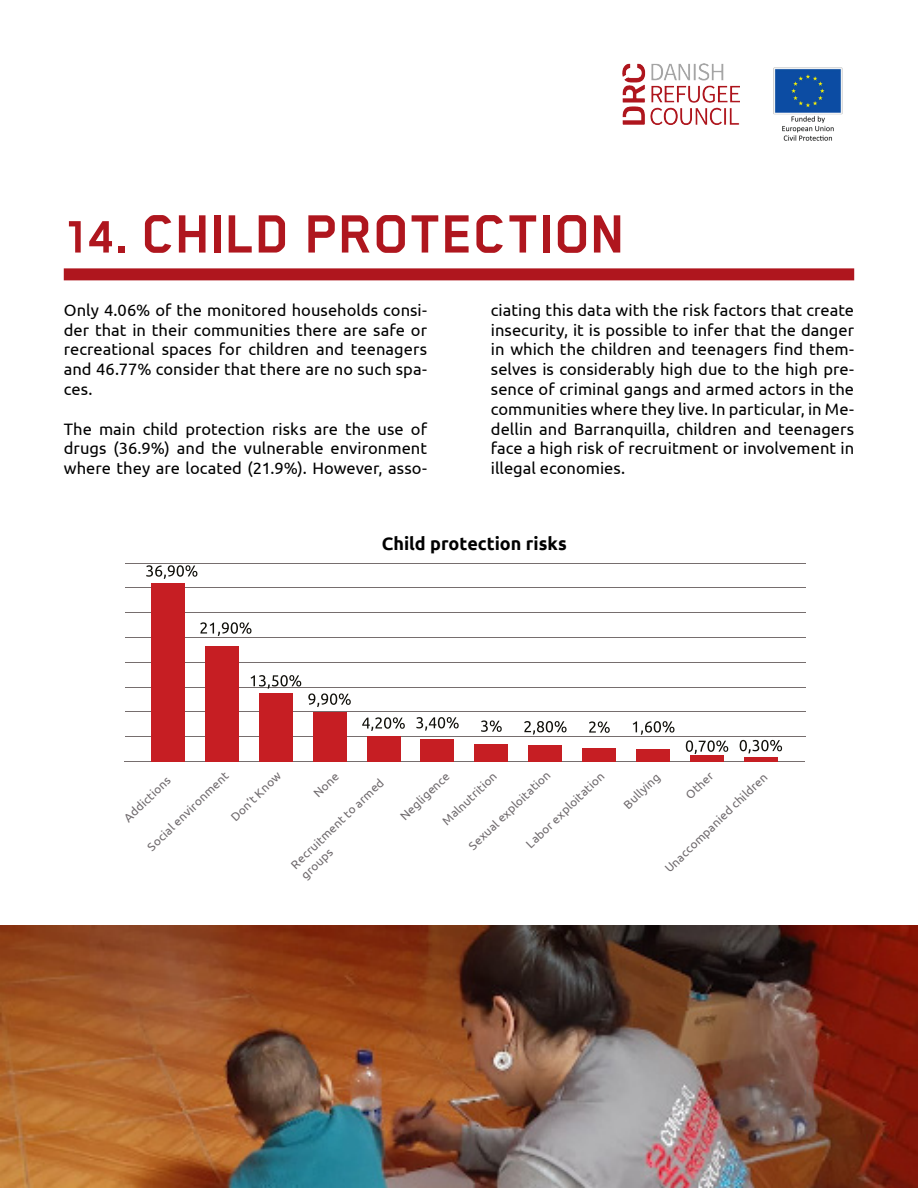
<style>
.page{position:relative;width:918px;height:1188px;background:#fff}
.page>*{position:absolute;margin:0;border:0;box-sizing:border-box;transform-origin:0 0}
.t1{font:700 62.25px "Blender Pro";letter-spacing:-.005em;color:#af161e}
.t2{font:700 18px "Ubuntu";color:#000}
.t3{font:16.5px/19.8px "Ubuntu";color:#000;text-align:justify}
.t4{font:12px/14.4px "Ubuntu";color:#6f6a6d}
.s1{font-size:52.5px}
</style>
<div class="page">
<img style="left:622px;top:64px;width:118px;height:60px">
<img style="left:773px;top:67px;width:70px;height:74px">
<div style="left:64px;top:268px;width:790px;height:12px;background:#af161e"></div>
<img style="left:0;top:925px;width:918px;height:263px">
<hr style="left:125px;top:612px;width:681px;height:1px;background:#766e6e">
<hr style="left:125px;top:637px;width:681px;height:1px;background:#766e6e">
<hr style="left:125px;top:662px;width:681px;height:1px;background:#766e6e">
<hr style="left:125px;top:687px;width:681px;height:1px;background:#766e6e">
<hr style="left:125px;top:712px;width:681px;height:1px;background:#766e6e">
<hr style="left:125px;top:737px;width:681px;height:1px;background:#766e6e">
<hr style="left:125px;top:761px;width:680px;height:1px;background:#766e6e">
<hr style="left:125px;top:588px;width:681px;height:1px;background:#766e6e">
<hr style="left:125px;top:563px;width:681px;height:1px;background:#766e6e">
<div style="left:205px;top:646px;width:33px;height:116px;background:#c61e23"></div>
<div style="left:259px;top:693px;width:33px;height:69px;background:#c61e23"></div>
<div style="left:313px;top:712px;width:33px;height:50px;background:#c61e23"></div>
<div style="left:367px;top:736px;width:33px;height:25px;background:#c61e23"></div>
<div style="left:421px;top:739px;width:33px;height:22px;background:#c61e23"></div>
<div style="left:475px;top:744px;width:33px;height:17px;background:#c61e23"></div>
<div style="left:529px;top:745px;width:33px;height:16px;background:#c61e23"></div>
<div style="left:583px;top:748px;width:33px;height:13px;background:#c61e23"></div>
<div style="left:151px;top:583px;width:33px;height:179px;background:#c61e23"></div>
<svg style="left:146px;top:565px;width:51px;height:14px"></svg>
<svg style="left:200px;top:622px;width:51px;height:14px"></svg>
<div style="left:637px;top:749px;width:33px;height:12px;background:#c61e23"></div>
<div style="left:691px;top:755px;width:33px;height:6px;background:#c61e23"></div>
<svg style="left:251px;top:675px;width:50px;height:14px"></svg>
<svg style="left:308px;top:693px;width:43px;height:14px"></svg>
<svg style="left:362px;top:717px;width:43px;height:14px"></svg>
<svg style="left:416px;top:717px;width:43px;height:14px"></svg>
<svg style="left:481px;top:720px;width:21px;height:12px"></svg>
<svg style="left:524px;top:721px;width:43px;height:14px"></svg>
<svg style="left:589px;top:721px;width:21px;height:12px"></svg>
<svg style="left:633px;top:721px;width:41px;height:14px"></svg>
<svg style="left:686px;top:740px;width:42px;height:14px"></svg>
<svg style="left:740px;top:740px;width:42px;height:14px"></svg>
<hr style="left:744px;top:757px;width:33px;height:4px;background:#c61e23">
<h1 class="t1" style="left:64px;top:200px;width:564px"><span class="s1">14.</span> CHILD PROTECTION</h1>
<p class="t3" style="left:64px;top:299px;width:365px">Only 4.06% of the monitored households consi&shy;der that in their communities there are safe or recreational spaces for children and teenagers and 46.77% consider that there are no such spa&shy;ces.</p>
<p class="t3" style="left:64px;top:418px;width:365px">The main child protection risks are the use of drugs (36.9%) and the vulnerable environment where they are located (21.9%). However, asso-</p>
<p class="t3" style="left:491px;top:299px;width:365px">ciating this data with the risk factors that create insecurity, it is possible to infer that the danger in which the children and teenagers find them&shy;selves is considerably high due to the high pre&shy;sence of criminal gangs and armed actors in the communities where they live. In particular, in Me&shy;dellin and Barranquilla, children and teenagers face a high risk of recruitment or involvement in illegal economies.</p>
<p class="t2" style="left:382px;top:532px;width:187px">Child protection risks</p>
<p class="t4" style="left:144px;top:843px;width:109px;rotate:-44deg">Social environment</p>
<p class="t4" style="left:310px;top:789px;width:32px;rotate:-44deg">None</p>
<p class="t4" style="left:465px;top:842px;width:110px;rotate:-44deg">Sexual exploitation</p>
<p class="t4" style="left:227px;top:813px;width:66px;rotate:-44deg">Don’t Know</p>
<p class="t4" style="left:523px;top:840px;width:105px;rotate:-44deg">Labor exploitation</p>
<p class="t4" style="left:620px;top:801px;width:47px;rotate:-44deg">Bullying</p>
<p class="t4" style="left:682px;top:792px;width:35px;rotate:-44deg">Other</p>
<p class="t4" style="left:288px;top:861px;width:125px;rotate:-44deg">Recruitment to armed groups</p>
<p class="t4" style="left:397px;top:812px;width:65px;rotate:-44deg">Negligence</p>
<p class="t4" style="left:439px;top:817px;width:72px;rotate:-44deg">Malnutrition</p>
<p class="t4" style="left:661px;top:865px;width:139px;rotate:-44deg">Unaccompanied children</p>
<p class="t4" style="left:121px;top:814px;width:61px;rotate:-44deg">Addictions</p>
</div>
